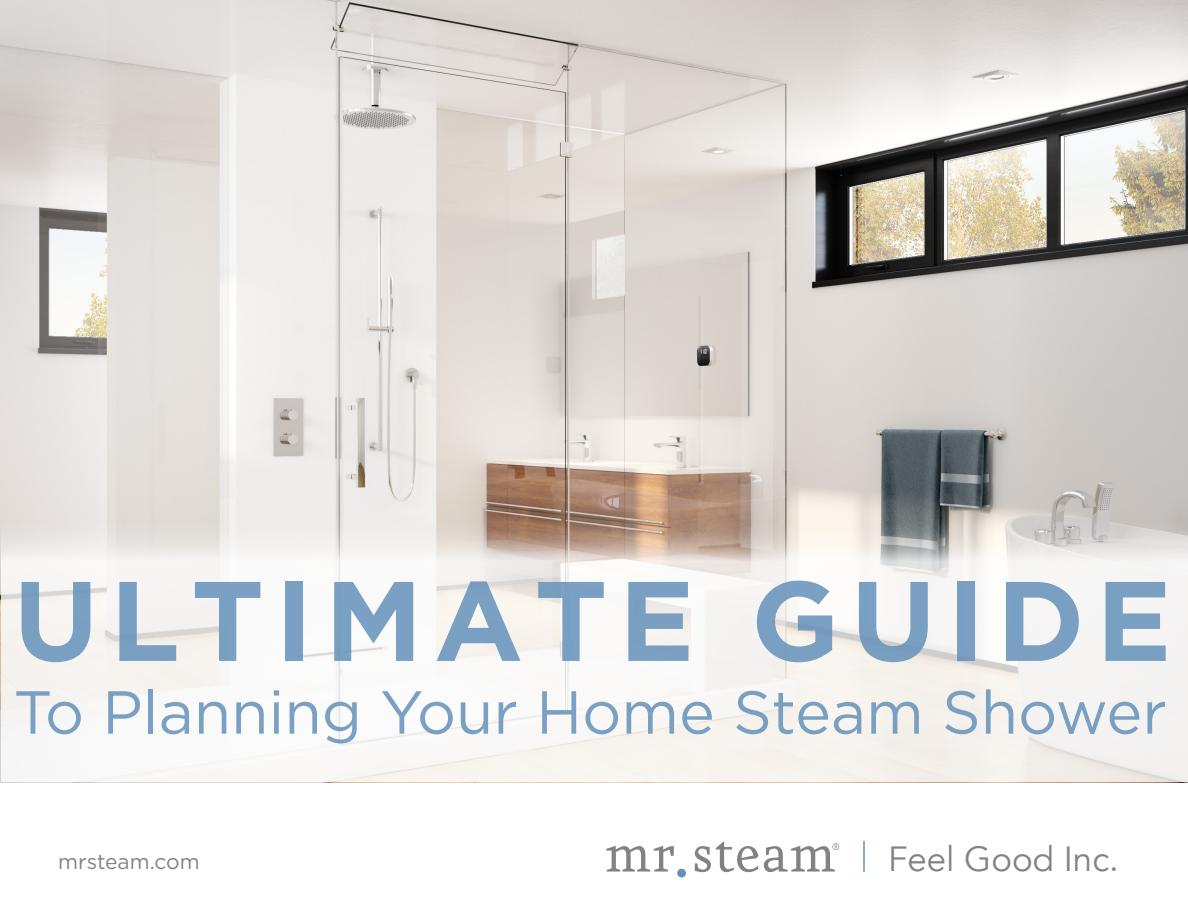
<style>
.page{position:relative;width:1188px;height:918px;background:#fff}
.page>*{position:absolute;margin:0;border:0;box-sizing:border-box;transform-origin:0 0}
.t1{font:700 112.8px "Gotham";letter-spacing:.1em;color:#6391ba}
.t2{font:60.6px "Gotham";color:#6391ba}
.t3{font:34.95px "Avenir";color:#808285}
.t4{font:21px "Gotham";color:#808285}
</style>
<div class="page">
<img style="left:1px;top:1px;width:1186px;height:513px">
<svg style="left:1px;top:514px;width:1187px;height:268px;fill:#f7f5f2"></svg>
<svg style="left:606px;top:846px;width:68px;height:26px"></svg>
<div style="left:677px;top:869px;width:9px;height:9px;background:#6391ba;border-radius:50%"></div>
<svg style="left:695px;top:841px;width:144px;height:31px"></svg>
<hr style="left:863px;top:841px;width:2px;height:31px;background:#6391ba">
<h1 class="t1" style="left:13px;top:556px;width:1160px">ULTIMATE GUIDE</h1>
<p class="t2" style="left:13px;top:673px;width:1155px">To Planning Your Home Steam Shower</p>
<p class="t4" style="left:58px;top:849px;width:143px">mrsteam.com</p>
<p class="t3" style="left:888px;top:838px;width:232px">Feel Good Inc.</p>
</div>
